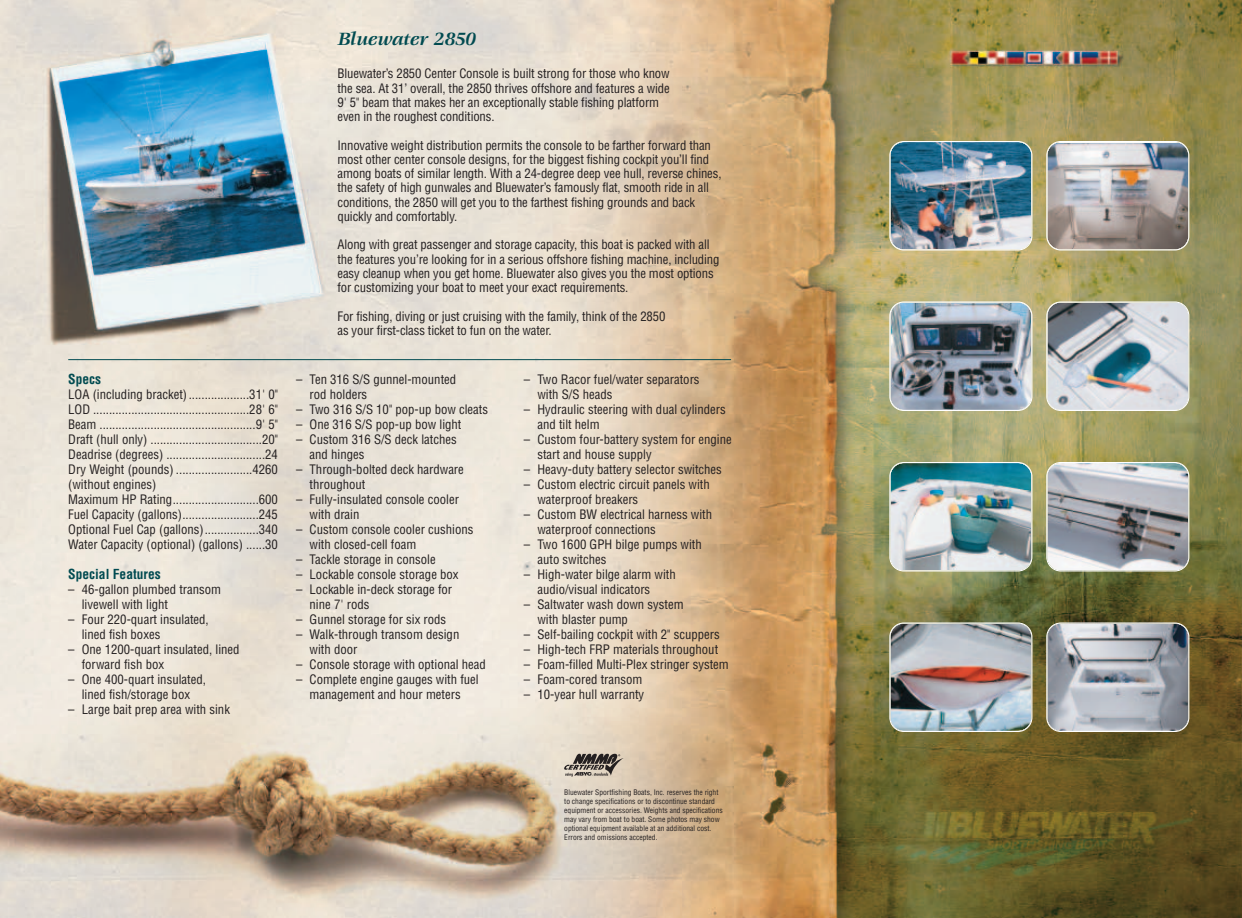
<style>
.page{position:relative;width:1242px;height:918px;background:#fff}
.page>*{position:absolute;margin:0;border:0;box-sizing:border-box;transform-origin:0 0}
.t1{font:italic 700 19.5px "Veljovic";color:#004a50}
.t2{font:700 condensed 13.5px "Helvetica LT";color:#004a50}
.t3{font:condensed 12.75px/15px "Helvetica LT";color:#231f20}
.t4{font:condensed 7.5px/9px "Helvetica LT";color:#231f20}
</style>
<div class="page">
<img style="left:0;top:0;width:1242px;height:918px">
<hr style="left:68px;top:359px;width:663px;height:1px;background:#004a50">
<img style="left:1046px;top:141px;width:143px;height:109px">
<img style="left:889px;top:141px;width:143px;height:109px">
<img style="left:1046px;top:301px;width:143px;height:110px">
<img style="left:889px;top:301px;width:143px;height:110px">
<img style="left:1046px;top:462px;width:143px;height:110px">
<img style="left:889px;top:462px;width:143px;height:110px">
<svg style="left:1046px;top:622px;width:143px;height:110px"></svg>
<img style="left:889px;top:622px;width:143px;height:110px">
<svg style="left:564px;top:754px;width:60px;height:23px"></svg>
<p class="t2" style="left:68px;top:372px;width:34px">Specs</p>
<p class="t3" style="left:68px;top:387px;width:211px">LOA (including bracket)...................31' 0" LOD .................................................28' 6" Beam .................................................9' 5" Draft (hull only) ...................................20" Deadrise (degrees) ...............................24<br>Dry Weight (pounds) ........................4260 (without engines)<br>Maximum HP Rating...........................600<br>Fuel Capacity (gallons)........................245<br>Optional Fuel Cap (gallons).................340<br>Water Capacity (optional) (gallons) ......30</p>
<p class="t2" style="left:68px;top:567px;width:94px">Special Features</p>
<p class="t3" style="left:82px;top:582px;width:141px;text-indent:-13px">– 46-gallon plumbed transom livewell with light</p>
<p class="t3" style="left:82px;top:612px;width:129px;text-indent:-13px">– Four 220-quart insulated, lined fish boxes</p>
<p class="t3" style="left:82px;top:642px;width:159px;text-indent:-13px">– One 1200-quart insulated, lined forward fish box</p>
<p class="t3" style="left:68px;top:672px;width:139px;text-align:center">– One 400-quart insulated, lined fish/storage box</p>
<p class="t3" style="left:68px;top:702px;width:163px">– Large bait prep area with sink</p>
<h1 class="t1" style="left:338px;top:32px;width:140px">Bluewater 2850</h1>
<p class="t3" style="left:337px;top:67px;width:334px;line-height:14.2px">Bluewater’s 2850 Center Console is built strong for those who know the sea. At 31’ overall, the 2850 thrives offshore and features a wide 9' 5" beam that makes her an exceptionally stable fishing platform even in the roughest conditions.</p>
<p class="t3" style="left:337px;top:138px;width:386px;line-height:14.2px">Innovative weight distribution permits the console to be farther forward than most other center console designs, for the biggest fishing cockpit you’ll find among boats of similar length. With a 24-degree deep vee hull, reverse chines, the safety of high gunwales and Bluewater’s famously flat, smooth ride in all conditions, the 2850 will get you to the farthest fishing grounds and back quickly and comfortably.</p>
<p class="t3" style="left:337px;top:238px;width:384px;line-height:14.2px">Along with great passenger and storage capacity, this boat is packed with all the features you’re looking for in a serious offshore fishing machine, including easy cleanup when you get home. Bluewater also gives you the most options for customizing your boat to meet your exact requirements.</p>
<p class="t3" style="left:337px;top:309px;width:330px;line-height:14.2px">For fishing, diving or just cruising with the family, think of the 2850 as your first-class ticket to fun on the water.</p>
<p class="t3" style="left:310px;top:372px;width:148px;text-indent:-13px">– Ten 316 S/S gunnel-mounted rod holders</p>
<p class="t3" style="left:296px;top:402px;width:194px">– Two 316 S/S 10" pop-up bow cleats</p>
<p class="t3" style="left:296px;top:417px;width:167px">– One 316 S/S pop-up bow light</p>
<p class="t3" style="left:310px;top:432px;width:149px;text-indent:-14px">– Custom 316 S/S deck latches and hinges</p>
<p class="t3" style="left:310px;top:462px;width:156px;text-indent:-13px">– Through-bolted deck hardware throughout</p>
<p class="t3" style="left:310px;top:492px;width:151px;text-indent:-14px">– Fully-insulated console cooler with drain</p>
<p class="t3" style="left:310px;top:522px;width:165px;text-indent:-13px">– Custom console cooler cushions with closed-cell foam</p>
<p class="t3" style="left:296px;top:552px;width:141px">– Tackle storage in console</p>
<p class="t3" style="left:296px;top:567px;width:164px">– Lockable console storage box</p>
<p class="t3" style="left:310px;top:582px;width:144px;text-indent:-13px">– Lockable in-deck storage for nine 7' rods</p>
<p class="t3" style="left:296px;top:612px;width:152px">– Gunnel storage for six rods</p>
<p class="t3" style="left:310px;top:627px;width:151px;text-indent:-13px">– Walk-through transom design with door</p>
<p class="t3" style="left:296px;top:657px;width:191px">– Console storage with optional head</p>
<p class="t3" style="left:296px;top:672px;width:184px;text-align:center">– Complete engine gauges with fuel management and hour meters</p>
<p class="t3" style="left:537px;top:372px;width:164px;text-indent:-14px">– Two Racor fuel/water separators with S/S heads</p>
<p class="t3" style="left:537px;top:402px;width:190px;text-indent:-14px">– Hydraulic steering with dual cylinders and tilt helm</p>
<p class="t3" style="left:537px;top:432px;width:196px;text-indent:-14px">– Custom four-battery system for engine start and house supply</p>
<p class="t3" style="left:524px;top:462px;width:200px">– Heavy-duty battery selector switches</p>
<p class="t3" style="left:537px;top:477px;width:174px;text-indent:-14px">– Custom electric circuit panels with waterproof breakers</p>
<p class="t3" style="left:537px;top:507px;width:176px;text-indent:-14px">– Custom BW electrical harness with waterproof connections</p>
<p class="t3" style="left:537px;top:537px;width:166px;text-indent:-14px">– Two 1600 GPH bilge pumps with auto switches</p>
<p class="t3" style="left:537px;top:567px;width:140px;text-indent:-14px">– High-water bilge alarm with audio/visual indicators</p>
<p class="t3" style="left:537px;top:597px;width:148px;text-indent:-14px">– Saltwater wash down system with blaster pump</p>
<p class="t3" style="left:524px;top:627px;width:197px">– Self-bailing cockpit with 2" scuppers</p>
<p class="t3" style="left:524px;top:642px;width:196px">– High-tech FRP materials throughout</p>
<p class="t3" style="left:524px;top:657px;width:206px">– Foam-filled Multi-Plex stringer system</p>
<p class="t3" style="left:524px;top:672px;width:120px">– Foam-cored transom</p>
<p class="t3" style="left:524px;top:687px;width:122px">– 10-year hull warranty</p>
<p class="t4" style="left:564px;top:788px;width:160px">Bluewater Sportfishing Boats, Inc. reserves the right to change specifications or to discontinue standard equipment or accessories. Weights and specifications may vary from boat to boat. Some photos may show optional equipment available at an additional cost.<br>Errors and omissions accepted.</p>
</div>
